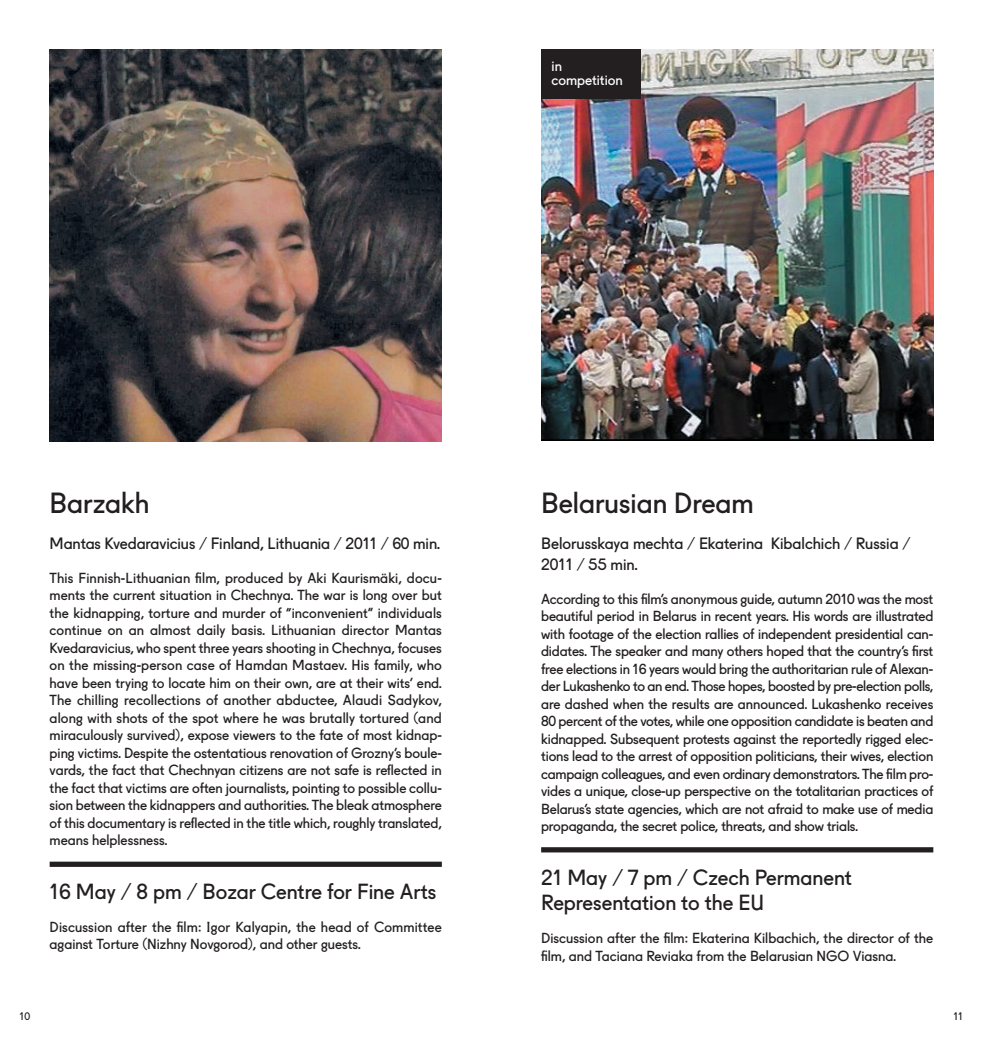
<style>
.page{position:relative;width:983px;height:1042px;background:#fff}
.page>*{position:absolute;margin:0;border:0;box-sizing:border-box;transform-origin:0 0}
.t1{font:28px "Fugue";color:#231f20}
.t2{font:21px/25.2px "Fugue";color:#231f20}
.t3{font:15.75px/21px "Fugue";letter-spacing:-.005em;color:#231f20}
.t4{font:14px/17.5px "Fugue";color:#231f20;text-align:justify}
.t5{font:14px/14.3px "Fugue";color:#fff}
.t6{font:10.5px "Fugue";color:#231f20}
</style>
<div class="page">
<img style="left:50px;top:50px;width:391px;height:391px">
<div style="left:50px;top:861px;width:391px;height:6px;background:#231f20"></div>
<img style="left:541px;top:50px;width:392px;height:391px">
<div style="left:541px;top:847px;width:392px;height:5px;background:#231f20"></div>
<div style="left:541px;top:50px;width:99px;height:49px;background:#231f20"></div>
<p class="t5" style="left:551px;top:60px;width:73px">in competition</p>
<h1 class="t1" style="left:50px;top:492px;width:101px">Barzakh</h1>
<p class="t3" style="left:50px;top:535px;width:392px">Mantas Kvedaravicius / Finland, Lithuania / 2011 / 60 min.</p>
<p class="t4" style="left:50px;top:570px;width:393px">This Finnish-Lithuanian film, produced by Aki Kaurismäki, docu&shy;ments the current situation in Chechnya. The war is long over but the kidnapping, torture and murder of “inconvenient” individuals continue on an almost daily basis. Lithuanian director Mantas Kvedaravicius, who spent three years shooting in Chechnya, focuses on the missing-person case of Hamdan Mastaev. His family, who have been trying to locate him on their own, are at their wits’ end.<br>The chilling recollections of another abductee, Alaudi Sadykov, along with shots of the spot where he was brutally tortured (and miraculously survived), expose viewers to the fate of most kidnap&shy;ping victims. Despite the ostentatious renovation of Grozny’s boule&shy;vards, the fact that Chechnyan citizens are not safe is reflected in the fact that victims are often journalists, pointing to possible collu&shy;sion between the kidnappers and authorities. The bleak atmosphere of this documentary is reflected in the title which, roughly translated, means helplessness.</p>
<h2 class="t2" style="left:50px;top:880px;width:388px">16 May / 8 pm / Bozar Centre for Fine Arts</h2>
<p class="t4" style="left:50px;top:919px;width:393px">Discussion after the film: Igor Kalyapin, the head of Committee against Torture (Nizhny Novgorod), and other guests.</p>
<h1 class="t1" style="left:541px;top:492px;width:214px">Belarusian Dream</h1>
<p class="t3" style="left:541px;top:535px;width:371px">Belorusskaya mechta / Ekaterina Kibalchich / Russia /<br>2011 / 55 min.</p>
<p class="t4" style="left:541px;top:591px;width:393px">According to this film’s anonymous guide, autumn 2010 was the most beautiful period in Belarus in recent years. His words are illustrated with footage of the election rallies of independent presidential can&shy;didates. The speaker and many others hoped that the country’s first free elections in 16 years would bring the authoritarian rule of Alexan&shy;der Lukashenko to an end. Those hopes, boosted by pre-election polls, are dashed when the results are announced. Lukashenko receives 80 percent of the votes, while one opposition candidate is beaten and kidnapped. Subsequent protests against the reportedly rigged elec&shy;tions lead to the arrest of opposition politicians, their wives, election campaign colleagues, and even ordinary demonstrators. The film pro&shy;vides a unique, close-up perspective on the totalitarian practices of Belarus’s state agencies, which are not afraid to make use of media propaganda, the secret police, threats, and show trials.</p>
<h2 class="t2" style="left:541px;top:866px;width:312px">21 May / 7 pm / Czech Permanent<br>Representation to the EU</h2>
<p class="t4" style="left:541px;top:931px;width:393px">Discussion after the film: Ekaterina Kilbachich, the director of the film, and Taciana Reviaka from the Belarusian NGO Viasna.</p>
<p class="t6" style="left:20px;top:1012px;width:12px">10</p>
<p class="t6" style="left:953px;top:1012px;width:11px">11</p>
</div>
